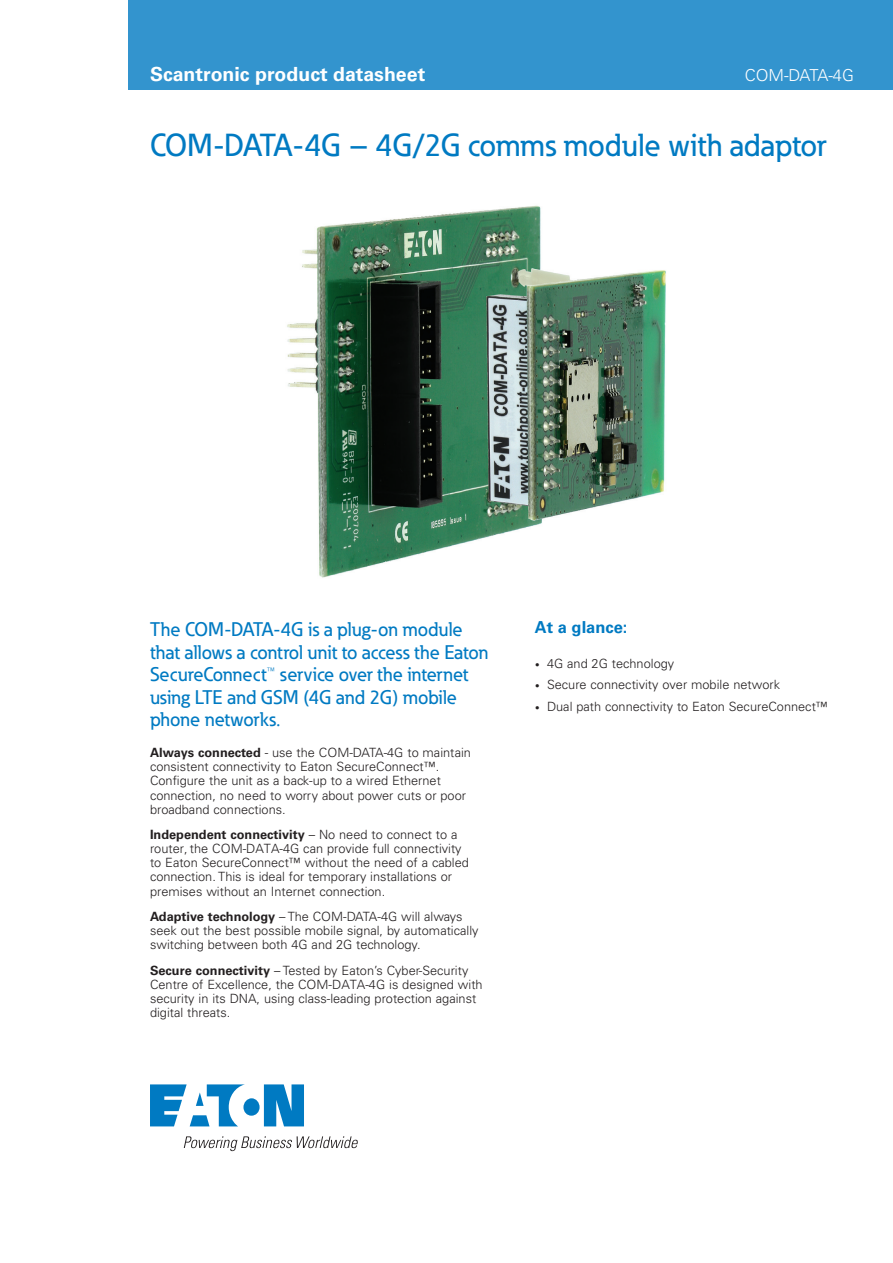
<style>
.page{position:relative;width:893px;height:1263px;background:#fff}
.page>*{position:absolute;margin:0;border:0;box-sizing:border-box;transform-origin:0 0}
._01_Headline___ADJ_S{font:500 31.5px "Eaton";color:#007ac2}
.Body_Copy{font:500 19.5px/22.5px "Eaton";color:#007ac2}
._00_Product{font:700 19.5px "Univers LT Std";color:#fff}
._00_Parts_Model_List{font:300 16.5px "Univers LT Std";letter-spacing:-.03em;color:#fff}
.Body_Subheading{font:700 16.5px "Univers LT Std";color:#007ac2}
.Body_Copy-2{font:300 12.75px/14.1px "Univers LT Std";color:#231f20}
.s1{font-weight:700}
.s2{font-size:9px}
</style>
<div class="page">
<img style="left:287px;top:205px;width:379px;height:373px">
<div style="left:128px;top:0;width:765px;height:90px;background:#3394ce"></div>
<svg style="left:150px;top:1084px;width:154px;height:42px"></svg>
<svg style="left:184px;top:1136px;width:174px;height:15px"></svg>
<p class="_00_Product" style="left:150px;top:63px;width:277px">Scantronic product datasheet</p>
<p class="_00_Parts_Model_List" style="left:745px;top:65px;width:111px">COM-DATA-4G</p>
<p class="_01_Headline___ADJ_S" style="left:150px;top:126px;width:678px">COM-DATA-4G – 4G/2G comms module with adaptor</p>
<p class="Body_Copy" style="left:150px;top:618px;width:340px">The COM-DATA-4G is a plug-on module that allows a control unit to access the Eaton SecureConnect™ service over the internet using LTE and GSM (4G and 2G) mobile phone networks.</p>
<p class="Body_Copy-2" style="left:150px;top:745px;width:323px"><span class="s1">Always connected</span> - use the COM-DATA-4G to maintain consistent connectivity to Eaton SecureConnect™.<br>Configure the unit as a back-up to a wired Ethernet connection, no need to worry about power cuts or poor broadband connections.</p>
<p class="Body_Copy-2" style="left:150px;top:827px;width:320px"><span class="s1">Independent connectivity</span> – No need to connect to a router, the COM-DATA-4G can provide full connectivity to Eaton SecureConnect™ without the need of a cabled connection. This is ideal for temporary installations or premises without an Internet connection.</p>
<p class="Body_Copy-2" style="left:150px;top:910px;width:330px"><span class="s1">Adaptive technology</span> – The COM-DATA-4G will always seek out the best possible mobile signal, by automatically switching between both 4G and 2G technology.</p>
<p class="Body_Copy-2" style="left:150px;top:963px;width:334px"><span class="s1">Secure connectivity</span> – Tested by Eaton’s Cyber-Security Centre of Excellence, the COM-DATA-4G is designed with security in its DNA, using class-leading protection against digital threats.</p>
<p class="Body_Subheading" style="left:535px;top:618px;width:94px">At a glance:</p>
<p class="Body_Copy-2" style="left:535px;top:656px;width:141px"><span class="s2">•</span> 4G and 2G technology</p>
<p class="Body_Copy-2" style="left:535px;top:678px;width:247px"><span class="s2">•</span> Secure connectivity over mobile network</p>
<p class="Body_Copy-2" style="left:535px;top:700px;width:294px"><span class="s2">•</span> Dual path connectivity to Eaton SecureConnect™</p>
</div>
